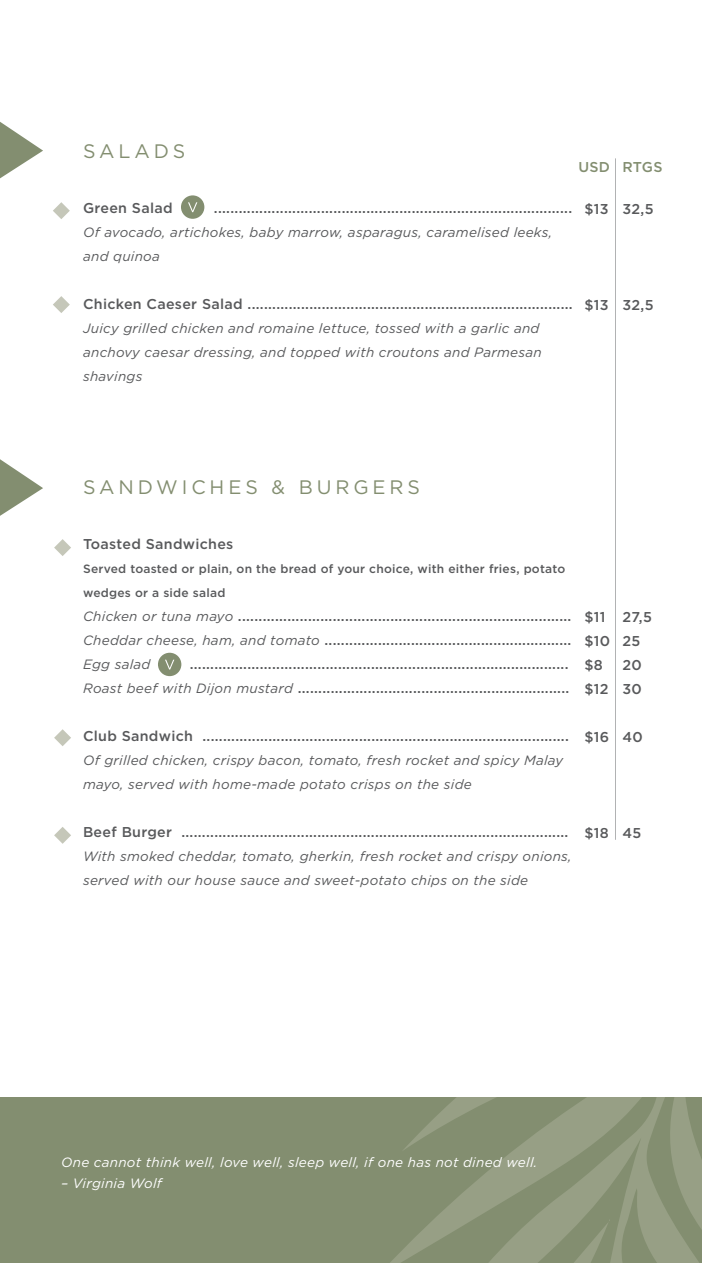
<style>
.page{position:relative;width:702px;height:1263px;background:#fff}
.page>*{position:absolute;margin:0;border:0;box-sizing:border-box;transform-origin:0 0}
.t1{font:19.5px "Gotham";letter-spacing:.2em;color:#838e70}
.t2{font:500 14.25px/24px "Gotham";letter-spacing:.02em;color:#58595b}
.t3{font:500 14.25px "Gotham";letter-spacing:.02em;color:#838e70}
.t4{font:italic 13.5px/24px "Gotham";letter-spacing:.02em;color:#58595b}
.t5{font:italic 13.5px "Gotham";letter-spacing:.02em;color:#fff}
.t6{font:500 12px/24px "Gotham";letter-spacing:.02em;color:#58595b}
.s1{font-weight:400;font-style:italic;font-size:13.5px}
</style>
<div class="page">
<div style="left:0;top:1098px;width:702px;height:165px;background:#838e70"></div>
<svg style="left:390px;top:1098px;width:272px;height:165px"></svg>
<svg style="left:662px;top:1098px;width:40px;height:165px"></svg>
<svg style="left:415px;top:1219px;width:195px;height:44px"></svg>
<div style="left:181px;top:195px;width:23px;height:24px;background:#838e70;border-radius:50%"></div>
<svg style="left:188px;top:202px;width:9px;height:10px"></svg>
<div style="left:158px;top:653px;width:23px;height:23px;background:#838e70;border-radius:50%"></div>
<svg style="left:165px;top:660px;width:9px;height:9px"></svg>
<svg style="left:53px;top:202px;width:17px;height:17px"></svg>
<svg style="left:53px;top:296px;width:17px;height:17px"></svg>
<svg style="left:54px;top:729px;width:17px;height:17px"></svg>
<svg style="left:54px;top:539px;width:17px;height:17px"></svg>
<svg style="left:54px;top:827px;width:17px;height:17px"></svg>
<svg style="left:0;top:459px;width:43px;height:57px"></svg>
<svg style="left:0;top:122px;width:43px;height:57px"></svg>
<hr style="left:615px;top:158px;width:1px;height:682px;background:#58595b">
<h1 class="t1" style="left:83px;top:138px;width:104px">SALADS</h1>
<p class="t3" style="left:578px;top:158px;width:86px">USD RTGS</p>
<p class="t2" style="left:83px;top:196px;width:91px">Green Salad</p>
<p class="t2" style="left:214px;top:196px;width:360px">.......................................................................................</p>
<p class="t4" style="left:83px;top:220px;width:470px">Of avocado, artichokes, baby marrow, asparagus, caramelised leeks, and quinoa</p>
<p class="t2" style="left:83px;top:292px;width:491px">Chicken Caeser Salad ...............................................................................</p>
<p class="t4" style="left:83px;top:316px;width:460px">Juicy grilled chicken and romaine lettuce, tossed with a garlic and anchovy caesar dressing, and topped with croutons and Parmesan shavings</p>
<p class="t2" style="left:584px;top:196px;width:26px">$13</p>
<p class="t2" style="left:584px;top:292px;width:26px">$13</p>
<p class="t2" style="left:622px;top:196px;width:33px">32,5</p>
<p class="t2" style="left:622px;top:292px;width:33px">32,5</p>
<h1 class="t1" style="left:83px;top:474px;width:338px">SANDWICHES &amp; BURGERS</h1>
<p class="t2" style="left:83px;top:532px;width:152px">Toasted Sandwiches</p>
<p class="t6" style="left:83px;top:557px;width:484px">Served toasted or plain, on the bread of your choice, with either fries, potato wedges or a side salad</p>
<p class="t2" style="left:83px;top:604px;width:490px"><span class="s1">Chicken or tuna mayo</span> .................................................................................<br><span class="s1">Cheddar cheese, ham, and tomato</span> ............................................................</p>
<p class="t4" style="left:83px;top:652px;width:69px">Egg salad</p>
<p class="t2" style="left:83px;top:652px;width:488px;text-align:right">............................................................................................<br><span class="s1">Roast beef with Dijon mustard</span> ..................................................................</p>
<p class="t2" style="left:83px;top:724px;width:487px">Club Sandwich .........................................................................................</p>
<p class="t4" style="left:83px;top:748px;width:481px">Of grilled chicken, crispy bacon, tomato, fresh rocket and spicy Malay mayo, served with home-made potato crisps on the side</p>
<p class="t2" style="left:83px;top:820px;width:487px">Beef Burger ..............................................................................................</p>
<p class="t4" style="left:83px;top:844px;width:490px">With smoked cheddar, tomato, gherkin, fresh rocket and crispy onions, served with our house sauce and sweet-potato chips on the side</p>
<p class="t2" style="left:584px;top:604px;width:27px">$11 $10 $8 $12</p>
<p class="t2" style="left:584px;top:724px;width:26px">$16</p>
<p class="t2" style="left:622px;top:604px;width:31px">27,5<br>25<br>20<br>30</p>
<p class="t2" style="left:622px;top:724px;width:22px">40</p>
<p class="t2" style="left:584px;top:820px;width:26px">$18</p>
<p class="t2" style="left:622px;top:820px;width:20px">45</p>
<p class="t5" style="left:61px;top:1154px;width:477px">One cannot think well, love well, sleep well, if one has not dined well.</p>
<p class="t5" style="left:61px;top:1175px;width:102px">– Virginia Wolf</p>
</div>
